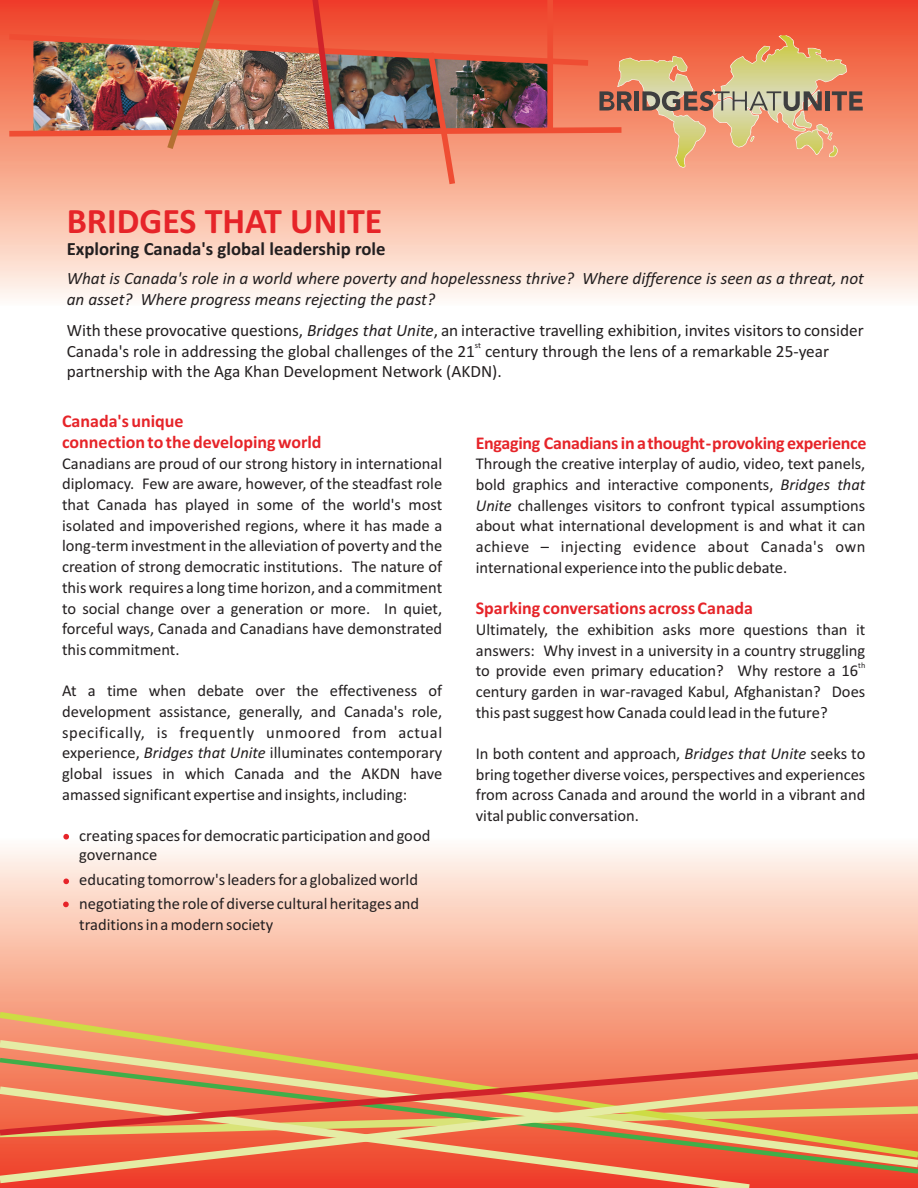
<style>
.page{position:relative;width:918px;height:1188px;background:#fff}
.page>*{position:absolute;margin:0;border:0;box-sizing:border-box;transform-origin:0 0}
.t1{font:700 36px "Calibri";color:#e62429}
.t2{font:700 18.75px "Calibri";color:#231f20}
.t3{font:700 18px/20.7px "Calibri";color:#e62429}
.t4{font:17.25px/20.7px "Calibri";color:#231f20}
.t5{font:italic 17.25px/20.7px "Calibri";color:#231f20}
.t6{font:16.5px/20.7px "Calibri";color:#231f20;text-align:justify}
.t7{font:8.55px "Calibri";color:#231f20}
.t8{font:8.25px "Calibri";color:#231f20}
.s1{font-style:italic}
</style>
<div class="page">
<svg style="left:0;top:847px;width:918px;height:161px;background:#facab6"></svg>
<div style="left:0;top:0;width:918px;height:306px;background:linear-gradient(to bottom,#ef421e,#fffaec)"></div>
<div style="left:0;top:1008px;width:918px;height:27px;background:#f6997b"></div>
<svg style="left:0;top:1035px;width:918px;height:15px;background:#f3946e"></svg>
<svg style="left:758px;top:1139px;width:160px;height:49px;background:#da7445"></svg>
<svg style="left:0;top:1139px;width:758px;height:49px;background:#eb6243"></svg>
<svg style="left:0;top:1050px;width:918px;height:89px;background:#e58d5e"></svg>
<svg style="left:63px;top:834px;width:6px;height:6px"></svg>
<svg style="left:63px;top:879px;width:6px;height:5px"></svg>
<svg style="left:63px;top:902px;width:6px;height:5px"></svg>
<img style="left:3px;top:0;width:860px;height:190px">
<h1 class="t1" style="left:67px;top:208px;width:317px">BRIDGES THAT UNITE</h1>
<p class="t2" style="left:67px;top:243px;width:320px">Exploring Canada's global leadership role</p>
<p class="t5" style="left:67px;top:270px;width:799px">What is Canada's role in a world where poverty and hopelessness thrive? Where difference is seen as a threat, not an asset? Where progress means rejecting the past?</p>
<p class="t4" style="left:67px;top:321px;width:799px">With these provocative questions, <span class="s1">Bridges that Unite</span>, an interactive travelling exhibition, invites visitors to consider<br>Canada's role in addressing the global challenges of the 21 century through the lens of a remarkable 25-year partnership with the Aga Khan Development Network (AKDN).</p>
<p class="t7" style="left:475px;top:342px;width:8px">st</p>
<p class="t3" style="left:62px;top:412px;width:261px">Canada's unique<br>connection to the developing world</p>
<p class="t6" style="left:62px;top:454px;width:382px">Canadians are proud of our strong history in international diplomacy. Few are aware, however, of the steadfast role that Canada has played in some of the world's most isolated and impoverished regions, where it has made a long-term investment in the alleviation of poverty and the creation of strong democratic institutions. The nature of this work requires a long time horizon, and a commitment to social change over a generation or more. In quiet, forceful ways, Canada and Canadians have demonstrated this commitment.</p>
<p class="t6" style="left:62px;top:682px;width:382px">At a time when debate over the effectiveness of development assistance, generally, and Canada's role, specifically, is frequently unmoored from actual experience, <span class="s1">Bridges that Unite</span> illuminates contemporary global issues in which Canada and the AKD have amassed significant expertise and insights, including:</p>
<p class="t6" style="left:79px;top:828px;width:353px;line-height:18.5px">creating spaces for democratic participation and good governance</p>
<p class="t6" style="left:79px;top:869px;width:342px;line-height:24.2px">educating tomorrow's leaders for a globalized world negotiating the role of diverse cultural heritages and</p>
<p class="t6" style="left:79px;top:915px;width:195px">traditions in a modern society</p>
<p class="t6" style="left:390px;top:765px;width:12px">N</p>
<p class="t3" style="left:476px;top:434px;width:392px">Engaging Canadians in athought-provoking experience</p>
<p class="t6" style="left:476px;top:455px;width:391px">Through the creative interplay of audio, video, text panels, bold graphics and interactive components, <span class="s1">Bridges that Unite</span> challenges visitors to confront typical assumptions about what international development is and what it can achieve – injecting evidence about Canada's own international experience into the public debate.</p>
<p class="t3" style="left:476px;top:599px;width:279px">Sparking conversations across Canada</p>
<p class="t6" style="left:476px;top:620px;width:391px;text-align:left">Ultimately, the exhibition asks more questions than it answers: Why invest in a university in a country struggling to provide even primary education? Why restore a 16 century garden in war-ravaged Kabul, Afghanistan? Does this past suggest how Canada could lead in the future?</p>
<p class="t6" style="left:476px;top:745px;width:391px">In both content and approach, <span class="s1">Bridges that Unite</span> seeks to bring together diverse voices, perspectives and experiences from across Canada and around the world in a vibrant and vital public conversation.</p>
<p class="t8" style="left:858px;top:662px;width:9px">th</p>
</div>
